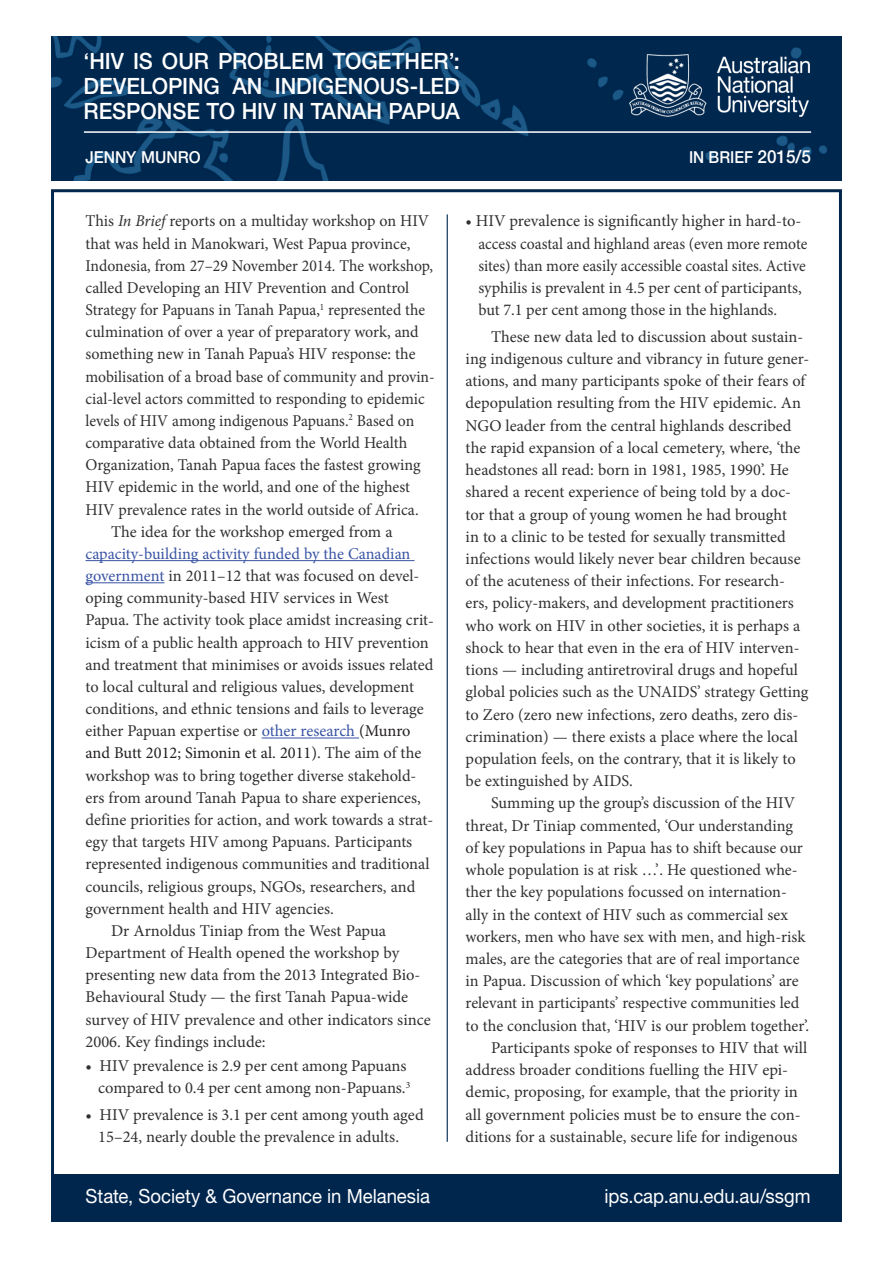
<style>
.page{position:relative;width:893px;height:1263px;background:#fff}
.page>*{position:absolute;margin:0;border:0;box-sizing:border-box;transform-origin:0 0}
.t1{font:500 22.5px/24.8px "Helvetica Neue LT Std";color:#fff;text-align:justify;scale:.96 1}
.t2{font:19.5px "Helvetica Neue LT Std";color:#fff;scale:.95 1}
.t3{font:16.5px/22.2px "Minion Pro";color:#312f30}
.t4{font:16.5px "Minion Pro";color:#312f30;scale:.95 1}
.t5{font:16.5px "Minion Pro";color:#3853a3}
.t6{font:16.5px "Minion Pro";color:#231f20}
.t7{font:500 16.5px "Helvetica Neue LT Std";color:#fff;scale:.93 1}
.t8{font:500 16.5px "Helvetica Neue LT Std";color:#fff;scale:.95 1}
.s1{font-size:18px}
.s2{font-style:italic}
.s3{color:#3853a3}
.s4{color:#231f20}
.s5{color:#312f30}
</style>
<div class="page">
<img style="left:51px;top:36px;width:790px;height:145px">
<div style="left:51px;top:1174px;width:791px;height:48px;background:#00264e"></div>
<img style="left:630px;top:55px;width:180px;height:61px">
<hr style="left:84px;top:131px;width:727px;height:2px;background:#fff">
<hr style="left:447px;top:214px;width:1px;height:928px;background:#00264e">
<hr style="left:86px;top:560px;width:328px;height:1px;background:#3853a3">
<hr style="left:86px;top:582px;width:78px;height:1px;background:#3853a3">
<hr style="left:262px;top:737px;width:97px;height:1px;background:#3853a3">
<h1 class="t1" style="left:83px;top:49px;width:393px">‘HIV IS OUR PROBLEM TOGETHER’:<br>DEVELOPING AN INDIGENOUS-LED RESPONSE TO HIV IN TANAH PAPUA</h1>
<p class="t8" style="left:85px;top:147px;width:123px">JENNY MUNRO</p>
<p class="t7" style="left:689px;top:147px;width:133px">IN BRIEF <span class="s1">2015/5</span></p>
<p class="t3" style="left:86px;top:210px;width:345px">This <span class="s2">In Brief</span> reports on a multiday workshop on HIV</p>
<p class="t3" style="left:86px;top:232px;width:326px">that was held in Manokwari, West Papua province,</p>
<p class="t4" style="left:86px;top:254px;width:367px">Indonesia, from 27–29 November 2014. The workshop,</p>
<p class="t3" style="left:86px;top:277px;width:325px">called Developing an HIV Prevention and Control</p>
<p class="t4" style="left:86px;top:299px;width:359px">Strategy for Papuans in Tanah Papua,<sup>1</sup> represented the</p>
<p class="t3" style="left:86px;top:321px;width:335px">culmination of over a year of preparatory work, and</p>
<p class="t3" style="left:86px;top:343px;width:331px">something new in Tanah Papua’s HIV response: the</p>
<p class="t4" style="left:86px;top:365px;width:369px">mobilisation of a broad base of community and provin-</p>
<p class="t4" style="left:86px;top:387px;width:358px">cial-level actors committed to responding to epidemic</p>
<p class="t4" style="left:86px;top:410px;width:348px">levels of HIV among indigenous Papuans.<sup>2</sup> Based on</p>
<p class="t3" style="left:86px;top:432px;width:323px">comparative data obtained from the World Health</p>
<p class="t3" style="left:86px;top:454px;width:336px">Organization, Tanah Papua faces the fastest growing</p>
<p class="t3" style="left:86px;top:476px;width:326px">HIV epidemic in the world, and one of the highest</p>
<p class="t3" style="left:86px;top:498px;width:335px">HIV prevalence rates in the world outside of Africa.</p>
<p class="t3" style="left:111px;top:520px;width:283px">The idea for the workshop emerged from a</p>
<p class="t5" style="left:86px;top:543px;width:326px">capacity-building activity funded by the Canadian</p>
<p class="t3" style="left:86px;top:565px;width:335px"><span class="s3">government</span> in 2011–12 that was focused on devel-</p>
<p class="t3" style="left:86px;top:587px;width:305px">oping community-based HIV services in West</p>
<p class="t3" style="left:86px;top:609px;width:350px">Papua. The activity took place amidst increasing crit-</p>
<p class="t3" style="left:86px;top:631px;width:345px">icism of a public health approach to HIV prevention</p>
<p class="t3" style="left:86px;top:653px;width:349px">and treatment that minimises or avoids issues related</p>
<p class="t3" style="left:86px;top:676px;width:330px">to local cultural and religious values, development</p>
<p class="t3" style="left:86px;top:698px;width:340px">conditions, and ethnic tensions and fails to leverage</p>
<p class="t3" style="left:86px;top:720px;width:327px">either Papuan expertise or <span class="s3">other research</span> <span class="s4">(Munro</span></p>
<p class="t6" style="left:86px;top:742px;width:337px">and Butt 2012; Simonin et al. 2011)<span class="s5">. The aim of the</span></p>
<p class="t3" style="left:86px;top:764px;width:332px">workshop was to bring together diverse stakehold-</p>
<p class="t3" style="left:86px;top:786px;width:337px">ers from around Tanah Papua to share experiences,</p>
<p class="t3" style="left:86px;top:809px;width:349px">define priorities for action, and work towards a strat-</p>
<p class="t3" style="left:86px;top:831px;width:328px">egy that targets HIV among Papuans. Participants</p>
<p class="t3" style="left:86px;top:853px;width:345px">represented indigenous communities and traditional</p>
<p class="t3" style="left:86px;top:875px;width:331px">councils, religious groups, NGOs, researchers, and</p>
<p class="t3" style="left:86px;top:897px;width:250px">government health and HIV agencies.</p>
<p class="t3" style="left:111px;top:919px;width:277px">Dr Arnoldus Tiniap from the West Papua</p>
<p class="t3" style="left:86px;top:942px;width:315px">Department of Health opened the workshop by</p>
<p class="t3" style="left:86px;top:964px;width:336px">presenting new data from the 2013 Integrated Bio-</p>
<p class="t3" style="left:86px;top:986px;width:324px">Behavioural Study — the first Tanah Papua-wide</p>
<p class="t3" style="left:86px;top:1008px;width:347px">survey of HIV prevalence and other indicators since</p>
<p class="t3" style="left:86px;top:1030px;width:181px">2006. Key findings include:</p>
<p class="t3" style="left:86px;top:1055px;width:326px;text-align:right">• HIV prevalence is 2.9 per cent among Papuans compared to 0.4 per cent among non-Papuans.<sup>3</sup></p>
<p class="t3" style="left:98px;top:1103px;width:327px;text-indent:-13px">• HIV prevalence is 3.1 per cent among youth aged<br>15–24, nearly double the prevalence in adults.</p>
<p class="t3" style="left:478px;top:210px;width:331px;text-indent:-13px">• HIV prevalence is significantly higher in hard-to&shy;access coastal and highland areas (even more remote sites) than more easily accessible coastal sites. Active syphilis is prevalent in 4.5 per cent of participants, but 7.1 per cent among those in the highlands.</p>
<p class="t3" style="left:466px;top:325px;width:345px;text-indent:26px">These new data led to discussion about sustain&shy;ing indigenous culture and vibrancy in future gener&shy;ations, and many participants spoke of their fears of depopulation resulting from the HIV epidemic. An NGO leader from the central highlands described the rapid expansion of a local cemetery, where, ‘the headstones all read: born in 1981, 1985, 1990’. He shared a recent experience of being told by a doc&shy;tor that a group of young women he had brought<br>in to a clinic to be tested for sexually transmitted infections would likely never bear children because of the acuteness of their infections. For research&shy;ers, policy-makers, and development practitioners who work on HIV in other societies, it is perhaps a shock to hear that even in the era of HIV interven&shy;tions — including antiretroviral drugs and hopeful global policies such as the UNAIDS’ strategy Getting to Zero (zero new infections, zero deaths, zero dis&shy;crimination) — there exists a place where the local population feels, on the contrary, that it is likely to be extinguished by AIDS.</p>
<p class="t3" style="left:491px;top:792px;width:305px">Summing up the group’s discussion of the HIV</p>
<p class="t3" style="left:466px;top:814px;width:329px">threat, Dr Tiniap commented, ‘Our understanding</p>
<p class="t3" style="left:466px;top:837px;width:339px">of key populations in Papua has to shift because our</p>
<p class="t3" style="left:466px;top:859px;width:333px">whole population is at risk …’. He questioned whe-</p>
<p class="t3" style="left:466px;top:881px;width:323px">ther the key populations focussed on internation-</p>
<p class="t3" style="left:466px;top:903px;width:324px">ally in the context of HIV such as commercial sex</p>
<p class="t3" style="left:466px;top:925px;width:341px">workers, men who have sex with men, and high-risk</p>
<p class="t3" style="left:466px;top:948px;width:335px">males, are the categories that are of real importance</p>
<p class="t3" style="left:466px;top:970px;width:334px">in Papua. Discussion of which ‘key populations’ are</p>
<p class="t3" style="left:466px;top:992px;width:335px">relevant in participants’ respective communities led</p>
<p class="t3" style="left:466px;top:1014px;width:345px">to the conclusion that, ‘HIV is our problem together’.</p>
<p class="t3" style="left:491px;top:1036px;width:318px">Participants spoke of responses to HIV that will</p>
<p class="t3" style="left:466px;top:1059px;width:324px">address broader conditions fuelling the HIV epi-</p>
<p class="t3" style="left:466px;top:1081px;width:334px">demic, proposing, for example, that the priority in</p>
<p class="t3" style="left:466px;top:1103px;width:336px">all government policies must be to ensure the con-</p>
<p class="t3" style="left:466px;top:1125px;width:333px">ditions for a sustainable, secure life for indigenous</p>
<p class="t2" style="left:86px;top:1184px;width:364px">State, Society &amp; Governance in Melanesia</p>
<p class="t2" style="left:605px;top:1184px;width:218px">ips.cap.anu.edu.au/ssgm</p>
</div>
